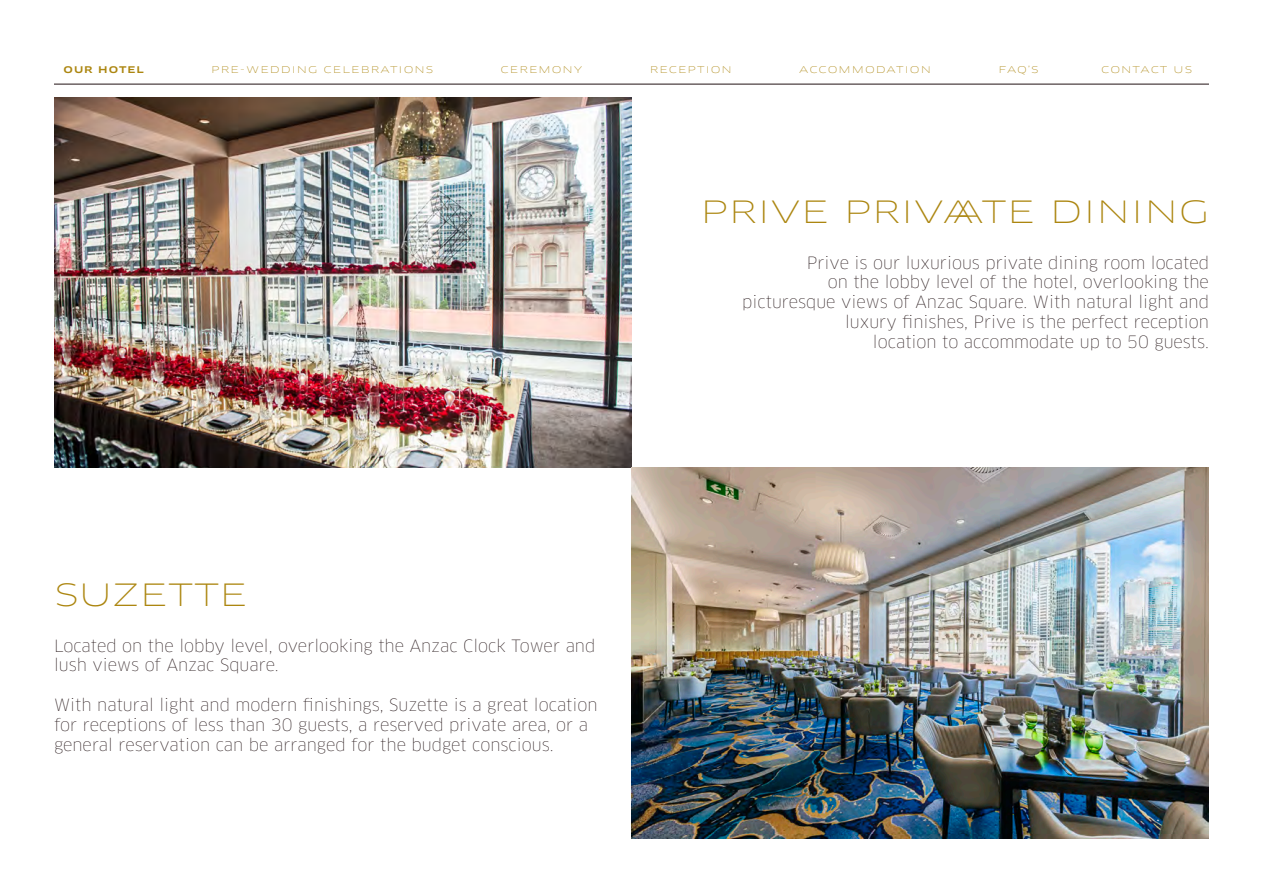
<style>
.page{position:relative;width:1263px;height:893px;background:#fff}
.page>*{position:absolute;margin:0;border:0;box-sizing:border-box;transform-origin:0 0}
.t1{font:100 30px "Clan OT Extd";color:#ac8610}
.t2{font:100 16.5px/19.8px "Clan OT";color:#211214}
.t3{font:100 9px "Clan OT Extd";letter-spacing:.11em;color:#ac8610}
.t4{font:500 9px "Clan OT Extd";letter-spacing:.11em;color:#ac8610}
</style>
<div class="page">
<hr style="left:54px;top:84px;width:1155px;height:1px;background:#211214">
<img style="left:54px;top:97px;width:577px;height:370px">
<img style="left:631px;top:467px;width:578px;height:372px">
<p class="t4" style="left:64px;top:64px;width:82px">OUR HOTEL</p>
<p class="t3" style="left:211px;top:64px;width:223px">PRE-WEDDING CELEBRATIONS</p>
<p class="t3" style="left:501px;top:64px;width:83px">CEREMONY</p>
<p class="t3" style="left:650px;top:64px;width:83px">RECEPTION</p>
<p class="t3" style="left:799px;top:64px;width:133px">ACCOMMODATION</p>
<p class="t3" style="left:998px;top:64px;width:42px">FAQ’S</p>
<p class="t3" style="left:1101px;top:64px;width:92px">CONTACT US</p>
<h1 class="t1" style="left:54px;top:576px;width:195px">SUZETTE</h1>
<p class="t2" style="left:54px;top:635px;width:543px">Located on the lobby level, overlooking the Anzac Clock Tower and lush views of Anzac Square.</p>
<p class="t2" style="left:54px;top:695px;width:545px">With natural light and modern finishings, Suzette is a great location for receptions of less than 30 guests, a reserved private area, or a general reservation can be arranged for the budget conscious.</p>
<h1 class="t1" style="left:700px;top:193px;width:510px">PRIVE PRIVAATE DINING</h1>
<p class="t2" style="left:742px;top:252px;width:468px;text-align:right">Prive is our luxurious private dining room located<br>on the lobby level of the hotel, overlooking the picturesque views of Anzac Square. With natural light and luxury finishes, Prive is the perfect reception<br>location to accommodate up to 50 guests.</p>
</div>
